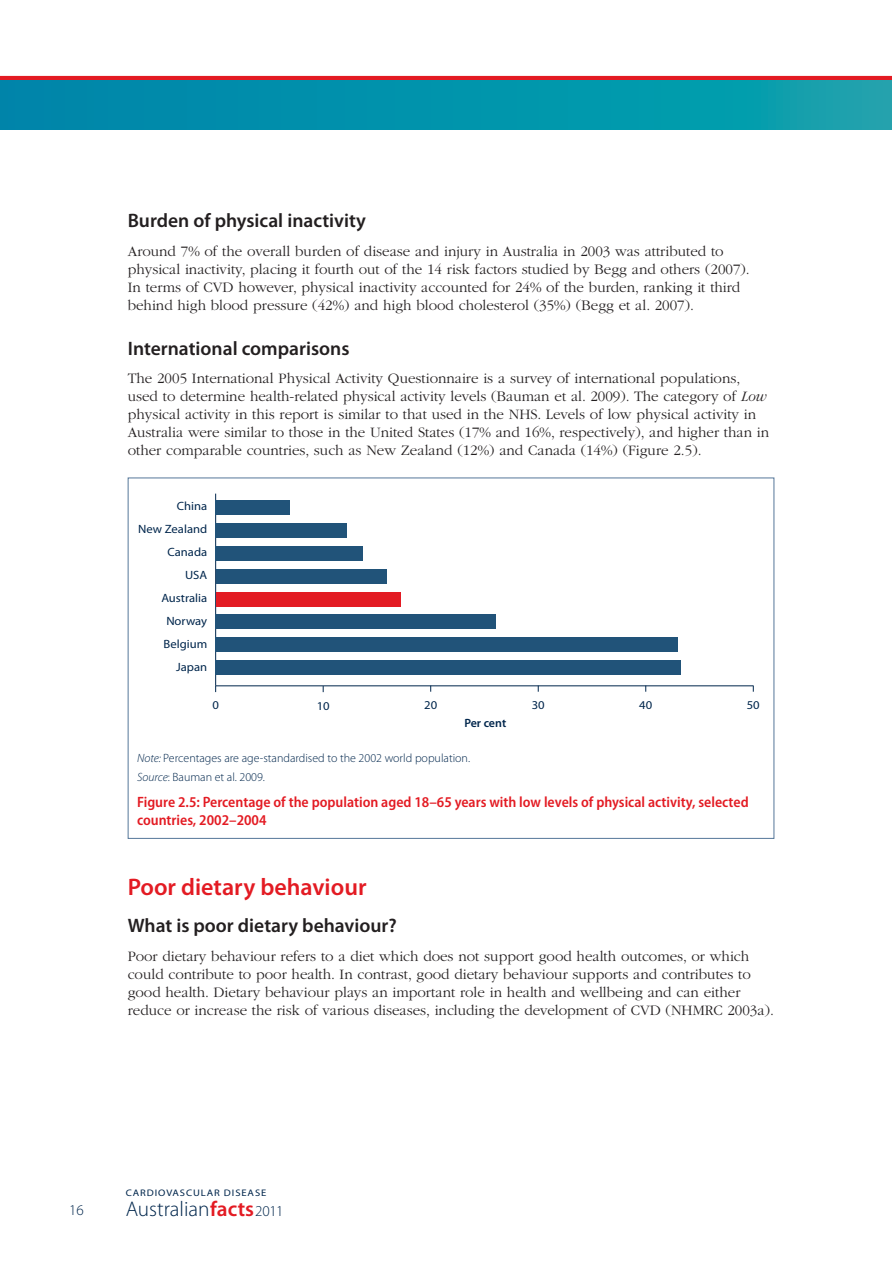
<style>
.page{position:relative;width:892px;height:1262px;background:#fff}
.page>*{position:absolute;margin:0;border:0;box-sizing:border-box;transform-origin:0 0}
.t1{font:600 24px "Myriad Pro";color:#e31b23}
.t2{font:300 21.3px "Myriad Pro";color:#00264c}
.t3{font:600 19.5px "Myriad Pro";color:#231f20}
.t4{font:300 15px/18px "ITC Garamond Std";color:#231f20}
.t5{font:600 semi-condensed 15px/18px "Myriad Pro";color:#e31b23}
.t6{font:300 15px "Myriad Pro";color:#00264c}
.t7{font:300 12px/18.6px "Myriad Pro";color:#00264c}
.t8{font:12px "Myriad Pro";color:#00264c;scale:1.05 1}
.t9{font:600 12px "Myriad Pro";color:#00264c}
.t10{font:9.6px "Myriad Pro";letter-spacing:.085em;color:#00264c;scale:1.11 1}
.s1{font-style:italic}
.s2{font-weight:600;color:#e31b23}
.s3{font-size:15.15px}
</style>
<div class="page">
<svg style="left:0;top:75px;width:892px;height:6px;background:#c1515b"></svg>
<svg style="left:0;top:81px;width:892px;height:48px;background:#0393ab"></svg>
<hr style="left:216px;top:685px;width:537px;height:1px;background:#00264c">
<hr style="left:215px;top:493px;width:1px;height:193px;background:#00264c">
<div style="left:216px;top:500px;width:74px;height:14px;background:#215379"></div>
<div style="left:216px;top:523px;width:131px;height:14px;background:#215379"></div>
<div style="left:216px;top:546px;width:147px;height:14px;background:#215379"></div>
<div style="left:216px;top:569px;width:170px;height:14px;background:#215379"></div>
<div style="left:216px;top:592px;width:184px;height:14px;background:#e31b23"></div>
<div style="left:216px;top:614px;width:280px;height:15px;background:#215379"></div>
<div style="left:216px;top:637px;width:462px;height:15px;background:#215379"></div>
<div style="left:216px;top:660px;width:465px;height:15px;background:#215379"></div>
<h3 class="t3" style="left:128px;top:213px;width:240px">Burden of physical inactivity</h3>
<p class="t4" style="left:128px;top:243px;width:623px">Around 7% of the overall burden of disease and injury in Australia in 2003 was attributed to physical inactivity, placing it fourth out of the 14 risk factors studied by Begg and others (2007).<br>In terms of CVD however, physical inactivity accounted for 24% of the burden, ranking it third behind high blood pressure (42%) and high blood cholesterol (35%) (Begg et al. 2007).</p>
<h3 class="t3" style="left:128px;top:341px;width:223px">International comparisons</h3>
<p class="t4" style="left:128px;top:371px;width:643px">The 2005 International Physical Activity Questionnaire is a survey of international populations, used to determine health-related physical activity levels (Bauman et al. 2009). The category of <span class="s1">Low </span>physical activity in this report is similar to that used in the NHS. Levels of low physical activity in Australia were similar to those in the United States (17% and 16%, respectively), and higher than in other comparable countries, such as New Zealand (12%) and Canada (14%) (Figure 2.5).</p>
<p class="t8" style="left:177px;top:502px;width:30px">China</p>
<p class="t8" style="left:138px;top:525px;width:67px">New Zealand</p>
<p class="t8" style="left:168px;top:547px;width:39px">Canada</p>
<p class="t8" style="left:185px;top:570px;width:23px">USA</p>
<p class="t8" style="left:161px;top:593px;width:45px">Australia</p>
<p class="t8" style="left:166px;top:616px;width:40px">Norway</p>
<p class="t8" style="left:164px;top:639px;width:43px">Belgium</p>
<p class="t8" style="left:176px;top:662px;width:31px">Japan</p>
<p class="t8" style="left:212px;top:701px;width:8px">0</p>
<p class="t8" style="left:317px;top:701px;width:14px">10</p>
<p class="t8" style="left:424px;top:701px;width:14px">20</p>
<p class="t8" style="left:532px;top:701px;width:14px">30</p>
<p class="t8" style="left:639px;top:701px;width:14px">40</p>
<p class="t8" style="left:746px;top:701px;width:14px">50</p>
<p class="t9" style="left:464px;top:718px;width:43px">Per cent</p>
<p class="t7" style="left:137px;top:750px;width:334px"><span class="s1">Note:</span> Percentages are age-standardised to the 2002 world population.<br><span class="s1">Source</span>: Bauman et al. 2009.</p>
<p class="t5" style="left:137px;top:794px;width:613px">Figure 2.5: Percentage of the population aged 18–65 years with low levels of physical activity, selected countries, 2002–2004</p>
<h1 class="t1" style="left:128px;top:878px;width:240px">Poor dietary behaviour</h1>
<h3 class="t3" style="left:128px;top:918px;width:271px">What is poor dietary behaviour?</h3>
<p class="t4" style="left:128px;top:948px;width:647px">Poor dietary behaviour refers to a diet which does not support good health outcomes, or which could contribute to poor health. In contrast, good dietary behaviour supports and contributes to good health. Dietary behaviour plays an important role in health and wellbeing and can either reduce or increase the risk of various diseases, including the development of CVD (NHMRC 2003a).</p>
<p class="t10" style="left:126px;top:1189px;width:128px">CARDIOVASCULAR DISEASE</p>
<p class="t6" style="left:69px;top:1204px;width:16px">16</p>
<h2 class="t2" style="left:126px;top:1201px;width:159px">Australian<span class="s2">facts</span><span class="s3">2011</span></h2>
</div>
